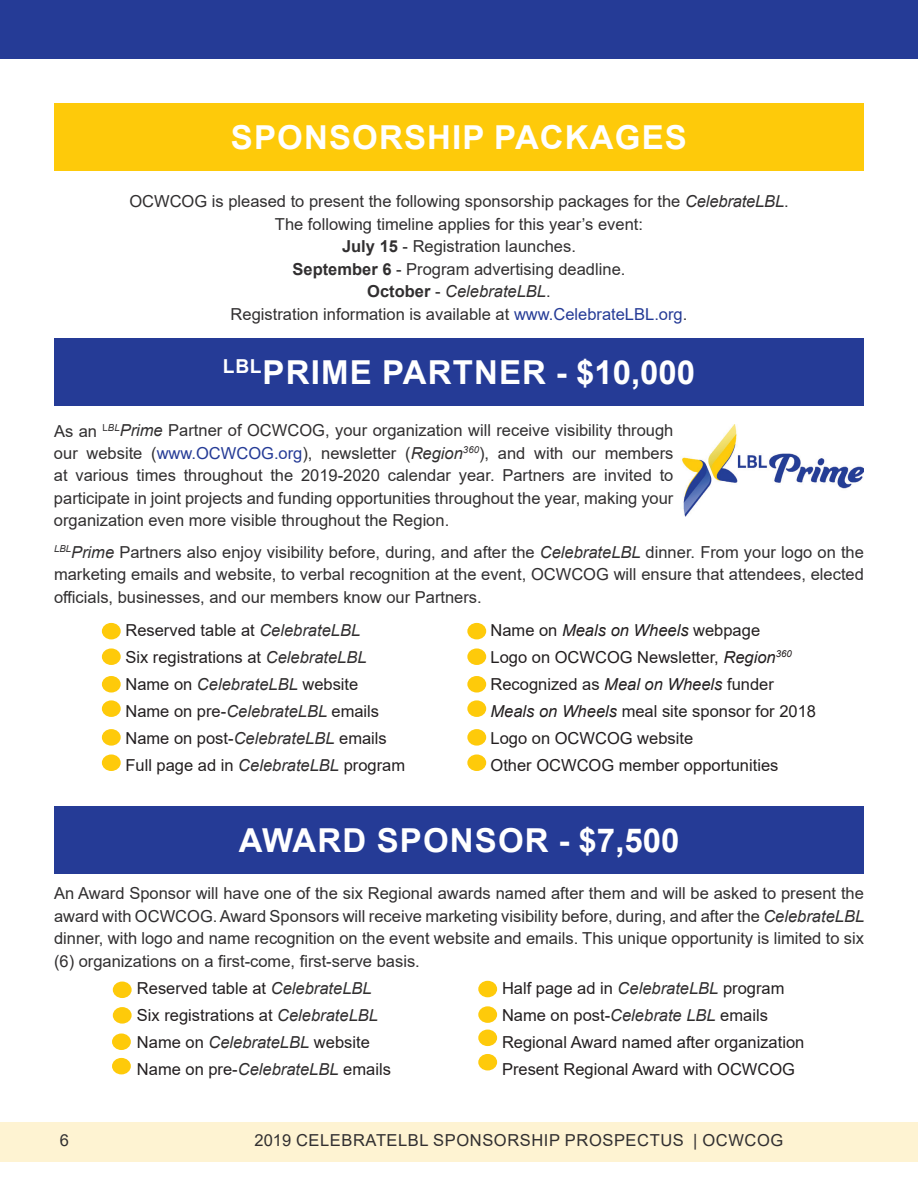
<style>
.page{position:relative;width:918px;height:1188px;background:#fff}
.page>*{position:absolute;margin:0;border:0;box-sizing:border-box;transform-origin:0 0}
.t1{font:700 33px "Arial";letter-spacing:.035em;color:#fff}
.t2{font:16.5px/22.5px "Arial";color:#312f30;text-align:justify}
.t3{font:16.5px/27px "Arial";color:#231f20}
.t4{font:16.5px "Arial";letter-spacing:.035em;color:#312f30}
.s1{font-style:italic}
.s2{font-weight:700}
.s3{color:#253b96}
.s4{font-style:italic;color:#312f30}
</style>
<div class="page">
<div style="left:0;top:1122px;width:918px;height:40px;background:#fef3d2"></div>
<div style="left:0;top:0;width:918px;height:59px;background:#253b96"></div>
<div style="left:54px;top:103px;width:810px;height:68px;background:#feca0a"></div>
<div style="left:54px;top:338px;width:810px;height:68px;background:#253b96"></div>
<div style="left:54px;top:806px;width:810px;height:68px;background:#253b96"></div>
<img style="left:682px;top:424px;width:182px;height:93px">
<div style="left:102px;top:623px;width:19px;height:16px;background:#feca0a;border-radius:50%"></div>
<div style="left:102px;top:648px;width:19px;height:17px;background:#feca0a;border-radius:50%"></div>
<div style="left:102px;top:676px;width:19px;height:17px;background:#feca0a;border-radius:50%"></div>
<div style="left:102px;top:700px;width:19px;height:17px;background:#feca0a;border-radius:50%"></div>
<div style="left:102px;top:729px;width:19px;height:17px;background:#feca0a;border-radius:50%"></div>
<div style="left:102px;top:754px;width:19px;height:17px;background:#feca0a;border-radius:50%"></div>
<div style="left:467px;top:623px;width:19px;height:16px;background:#feca0a;border-radius:50%"></div>
<div style="left:467px;top:648px;width:19px;height:17px;background:#feca0a;border-radius:50%"></div>
<div style="left:467px;top:676px;width:19px;height:17px;background:#feca0a;border-radius:50%"></div>
<div style="left:467px;top:700px;width:19px;height:17px;background:#feca0a;border-radius:50%"></div>
<div style="left:467px;top:729px;width:19px;height:17px;background:#feca0a;border-radius:50%"></div>
<div style="left:467px;top:754px;width:19px;height:17px;background:#feca0a;border-radius:50%"></div>
<div style="left:113px;top:982px;width:19px;height:16px;background:#feca0a;border-radius:50%"></div>
<div style="left:113px;top:1007px;width:19px;height:17px;background:#feca0a;border-radius:50%"></div>
<div style="left:112px;top:1034px;width:19px;height:16px;background:#feca0a;border-radius:50%"></div>
<div style="left:112px;top:1058px;width:19px;height:16px;background:#feca0a;border-radius:50%"></div>
<div style="left:478px;top:981px;width:19px;height:16px;background:#feca0a;border-radius:50%"></div>
<div style="left:478px;top:1006px;width:19px;height:17px;background:#feca0a;border-radius:50%"></div>
<div style="left:478px;top:1030px;width:19px;height:16px;background:#feca0a;border-radius:50%"></div>
<div style="left:478px;top:1054px;width:19px;height:16px;background:#feca0a;border-radius:50%"></div>
<h1 class="t1" style="left:231px;top:114px;width:457px">SPONSORSHIP PACKAGES</h1>
<p class="t2" style="left:129px;top:190px;width:661px;text-align:center">OCWCOG is pleased to present the following sponsorship packages for the <span class="s1">CelebrateLBL</span>.<br>The following timeline applies for this year’s event:<br><span class="s2">July 15</span> - Registration launches.<br><span class="s2">September 6</span> - Program advertising deadline.<br><span class="s2">October</span> - <span class="s1">CelebrateLBL</span>.<br>Registration information is available at <span class="s3">www.CelebrateLBL.org</span>.</p>
<h1 class="t1" style="left:223px;top:349px;width:474px"><sup>LBL</sup>PRIME PARTNER - $10,000</h1>
<p class="t2" style="left:54px;top:419px;width:621px">As an <sup>L</sup><sup>BL</sup><span class="s1">Prime</span> Partner of OCWCOG, your organization will receive visibility through our website (<span class="s3">www.OCWCOG.org</span>), newsletter (<span class="s1">Region</span><sup>360</sup>), and with our members at various times throughout the 2019-2020 calendar year. Partners are invited to participate in joint projects and funding opportunities throughout the year, making your organization even more visible throughout the Region.</p>
<p class="t2" style="left:54px;top:541px;width:811px"><sup>LBL</sup><span class="s1">Prime</span> Partners also enjoy visibility before, during, and after the <span class="s1">CelebrateLBL</span> dinner. From your logo on the marketing emails and website, to verbal recognition at the event, OCWCOG will ensure that attendees, elected officials, businesses, and our members know our Partners.</p>
<p class="t3" style="left:125px;top:617px;width:281px">Reserved table at <span class="s4">CelebrateLBL<br></span>Six registrations at <span class="s4">CelebrateLBL </span>Name on <span class="s4">CelebrateLBL</span> website Name on pre-<span class="s4">CelebrateLBL</span> emails Name on post-<span class="s4">CelebrateLBL</span> emails Full page ad in <span class="s4">CelebrateLBL</span> program</p>
<p class="t3" style="left:491px;top:616px;width:327px">Name on <span class="s1">Meals on Wheels</span> webpage<br>Logo on OCWCOG Newsletter, <span class="s1">Region</span><sup>360<br></sup>Recognized as <span class="s1">Meal on Wheels</span> funder <span class="s1">Meals on Wheels</span> meal site sponsor for 2018<br>Logo on OCWCOG website<br>Other OCWCOG member opportunities</p>
<h1 class="t1" style="left:239px;top:817px;width:442px">AWARD SPONSOR - $7,500</h1>
<p class="t2" style="left:54px;top:882px;width:812px">An Award Sponsor will have one of the six Regional awards named after them and will be asked to present the award with OCWCOG. Award Sponsors will receive marketing visibility before, during, and after the <span class="s1">CelebrateLBL </span>dinner, with logo and name recognition on the event website and emails. This unique opportunity is limited to six (6) organizations on a first-come, first-serve basis.</p>
<p class="t3" style="left:137px;top:975px;width:256px">Reserved table at <span class="s4">CelebrateLBL<br></span>Six registrations at <span class="s4">CelebrateLBL<br></span>Name on <span class="s4">CelebrateLBL</span> website<br>Name on pre-<span class="s4">CelebrateLBL</span> emails</p>
<p class="t3" style="left:502px;top:974px;width:304px">Half page ad in <span class="s4">CelebrateLBL</span> program Name on post-<span class="s4">Celebrate LBL</span> emails Regional Award named after organization Present Regional Award with OCWCOG</p>
<p class="t2" style="left:60px;top:1129px;width:11px">6</p>
<p class="t4" style="left:255px;top:1129px;width:530px">2019 CELEBRATELBL SPONSORSHIP PROSPECTUS | OCWCOG</p>
</div>
